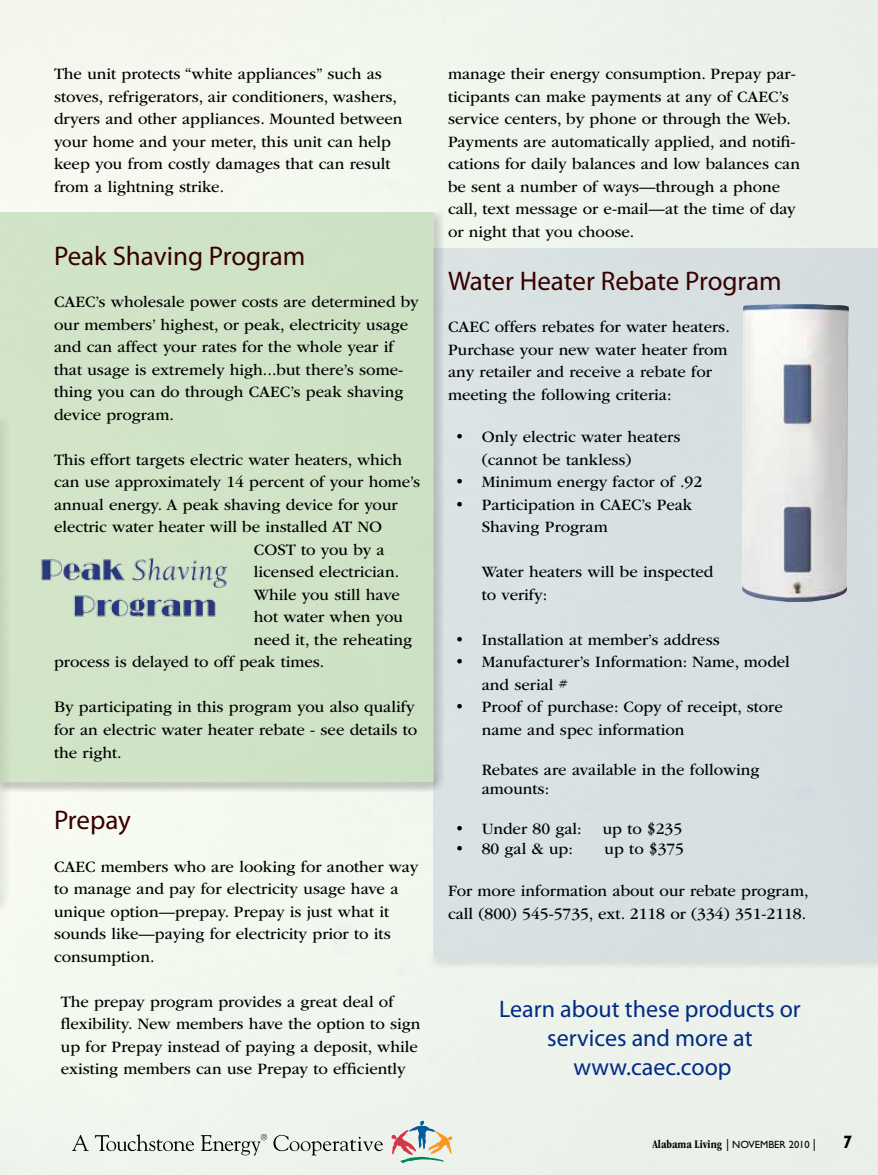
<style>
.page{position:relative;width:878px;height:1175px;background:#fff}
.page>*{position:absolute;margin:0;border:0;box-sizing:border-box;transform-origin:0 0}
.t1{font:27px "Myriad Pro";color:#370000}
.t2{font:24px/28.8px "Myriad Pro";color:#002b84;text-align:center}
.t3{font:italic 700 18px "Gill Sans Std";color:#000}
.t4{font:16.5px/22.5px "ITC Garamond Std";color:#000}
.t5{font:700 condensed 12px "ITC Garamond Std";color:#000}
.s1{font-family:"Gill Sans Std";font-weight:400;font-stretch:normal}
.s2{font-family:"Gill Sans Std";font-weight:400;font-stretch:normal;font-size:10.5px}
</style>
<div class="page">
<div style="left:424px;top:241px;width:454px;height:727px;background:#000;opacity:.75"></div>
<div style="left:433px;top:248px;width:445px;height:709px;background:#d8e1e1"></div>
<div style="left:0;top:204px;width:444px;height:589px;background:#000;opacity:.75"></div>
<div style="left:0;top:212px;width:433px;height:569px;background:#cfe4c7"></div>
<div style="left:0;top:409px;width:11px;height:503px;background:#000;opacity:.75"></div>
<hr style="left:0;top:417px;width:1px;height:484px;background:#264090">
<svg style="left:391px;top:1120px;width:61px;height:44px"></svg>
<svg style="left:72px;top:1134px;width:17px;height:17px"></svg>
<svg style="left:95px;top:1134px;width:99px;height:17px"></svg>
<svg style="left:273px;top:1134px;width:110px;height:21px"></svg>
<svg style="left:201px;top:1133px;width:66px;height:22px"></svg>
<img style="left:41px;top:558px;width:187px;height:60px">
<img style="left:741px;top:304px;width:108px;height:298px">
<p class="t4" style="left:54px;top:63px;width:350px">The unit protects “white appliances” such as stoves, refrigerators, air conditioners, washers, dryers and other appliances. Mounted between your home and your meter, this unit can help keep you from costly damages that can result from a lightning strike.</p>
<h1 class="t1" style="left:54px;top:241px;width:253px">Peak Shaving Program</h1>
<p class="t4" style="left:54px;top:291px;width:366px">CAEC’s wholesale power costs are determined by our members’ highest, or peak, electricity usage and can affect your rates for the whole year if that usage is extremely high...but there’s some&shy;thing you can do through CAEC’s peak shaving device program.</p>
<p class="t4" style="left:54px;top:448px;width:349px">This effort targets electric water heaters, which</p>
<p class="t4" style="left:54px;top:471px;width:368px">can use approximately 14 percent of your home’s</p>
<p class="t4" style="left:54px;top:493px;width:345px">annual energy. A peak shaving device for your</p>
<p class="t4" style="left:54px;top:516px;width:330px">electric water heater will be installed AT NO</p>
<p class="t4" style="left:254px;top:538px;width:132px">COST to you by a</p>
<p class="t4" style="left:254px;top:561px;width:147px">licensed electrician.</p>
<p class="t4" style="left:254px;top:583px;width:147px">While you still have</p>
<p class="t4" style="left:254px;top:606px;width:151px">hot water when you</p>
<p class="t4" style="left:254px;top:628px;width:160px">need it, the reheating</p>
<p class="t4" style="left:54px;top:651px;width:272px">process is delayed to off peak times.</p>
<p class="t4" style="left:54px;top:696px;width:364px">By participating in this program you also qualify for an electric water heater rebate - see details to the right.</p>
<h1 class="t1" style="left:54px;top:805px;width:78px">Prepay</h1>
<p class="t4" style="left:54px;top:855px;width:366px">CAEC members who are looking for another way to manage and pay for electricity usage have a unique option—prepay. Prepay is just what it sounds like—paying for electricity prior to its consumption.</p>
<p class="t4" style="left:61px;top:990px;width:361px">The prepay program provides a great deal of flexibility. New members have the option to sign up for Prepay instead of paying a deposit, while existing members can use Prepay to efficiently</p>
<p class="t4" style="left:448px;top:63px;width:353px">manage their energy consumption. Prepay par&shy;ticipants can make payments at any of CAEC’s service centers, by phone or through the Web.<br>Payments are automatically applied, and notifi&shy;cations for daily balances and low balances can be sent a number of ways—through a phone call, text message or e-mail—at the time of day or night that you choose.</p>
<h1 class="t1" style="left:448px;top:266px;width:335px">Water Heater Rebate Program</h1>
<p class="t4" style="left:448px;top:316px;width:283px">CAEC offers rebates for water heaters.<br>Purchase your new water heater from any retailer and receive a rebate for meeting the following criteria:</p>
<p class="t4" style="left:481px;top:426px;width:200px;text-indent:-27px">• Only electric water heaters (cannot be tankless)</p>
<p class="t4" style="left:454px;top:471px;width:249px">• Minimum energy factor of .92</p>
<p class="t4" style="left:481px;top:493px;width:212px;text-indent:-27px">• Participation in CAEC’s Peak<br>Shaving Program</p>
<p class="t4" style="left:481px;top:561px;width:233px">Water heaters will be inspected to verify:</p>
<p class="t4" style="left:454px;top:628px;width:266px">• Installation at member’s address</p>
<p class="t4" style="left:481px;top:651px;width:310px;text-indent:-27px">• Manufacturer’s Information: Name, model and serial #</p>
<p class="t4" style="left:481px;top:696px;width:302px;text-indent:-27px">• Proof of purchase: Copy of receipt, store name and spec information</p>
<p class="t4" style="left:481px;top:759px;width:279px;line-height:19.8px">Rebates are available in the following amounts:</p>
<p class="t4" style="left:454px;top:817px;width:128px">• Under 80 gal:</p>
<p class="t4" style="left:602px;top:817px;width:81px">up to $235</p>
<p class="t4" style="left:454px;top:837px;width:120px">• 80 gal &amp; up:</p>
<p class="t4" style="left:604px;top:837px;width:81px">up to $375</p>
<p class="t4" style="left:448px;top:879px;width:362px">For more information about our rebate program, call (800) 545-5735, ext. 2118 or (334) 351-2118.</p>
<h2 class="t2" style="left:499px;top:995px;width:303px">Learn about these products or services and more at www.caec.coop</h2>
<p class="t5" style="left:652px;top:1137px;width:165px">Alabama Living <span class="s1">|</span> <span class="s2">NOVEMBER 2010</span> <span class="s1">|</span></p>
<p class="t3" style="left:842px;top:1131px;width:11px">7</p>
</div>
